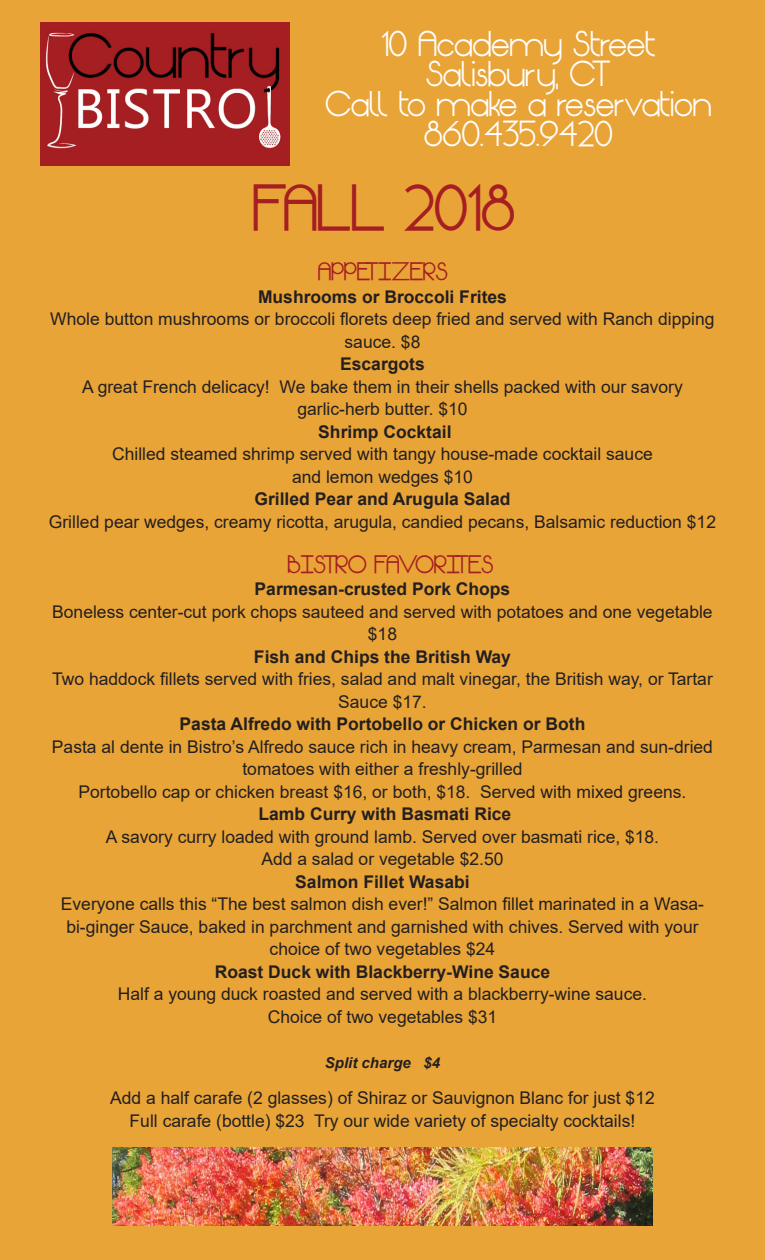
<style>
.page{position:relative;width:765px;height:1260px;background:#e9a437}
.page>*{position:absolute;margin:0;border:0;box-sizing:border-box;transform-origin:0 0}
.t1{font:800 45px "Origin";color:#a51e22}
.t2{font:700 25px "Origin";color:#fff}
.t3{font:17.5px/22.5px "Arial";color:#231f20;text-align:center}
.t4{font:700 17.5px "Arial";color:#231f20}
.t5{font:800 17.5px "Origin";color:#a51e22}
.t6{font:italic 700 15px "Arial";color:#231f20}
</style>
<div class="page">
<img style="left:40px;top:22px;width:250px;height:143px">
<img style="left:112px;top:1148px;width:540px;height:78px">
<p class="t2" style="left:380px;top:24px;width:276px">10 Academy Street</p>
<p class="t2" style="left:425px;top:54px;width:186px">Salisbury, CT</p>
<p class="t2" style="left:324px;top:84px;width:388px">Call to make a reservation</p>
<p class="t2" style="left:423px;top:114px;width:190px">860.435.9420</p>
<p class="t1" style="left:252px;top:172px;width:263px">FALL 2018</p>
<p class="t5" style="left:318px;top:258px;width:131px">APPETIZERS</p>
<p class="t4" style="left:258px;top:284px;width:250px">Mushrooms or Broccoli Frites</p>
<p class="t3" style="left:50px;top:308px;width:666px">Whole button mushrooms or broccoli florets deep fried and served with Ranch dipping sauce. $8</p>
<p class="t4" style="left:340px;top:352px;width:86px">Escargots</p>
<p class="t3" style="left:82px;top:375px;width:602px">A great French delicacy! We bake them in their shells packed with our savory garlic-herb butter. $10</p>
<p class="t4" style="left:318px;top:419px;width:135px">Shrimp Cocktail</p>
<p class="t3" style="left:112px;top:443px;width:542px">Chilled steamed shrimp served with tangy house-made cocktail sauce and lemon wedges $10</p>
<p class="t4" style="left:254px;top:487px;width:258px">Grilled Pear and Arugula Salad</p>
<p class="t3" style="left:49px;top:510px;width:669px">Grilled pear wedges, creamy ricotta, arugula, candied pecans, Balsamic reduction $12</p>
<p class="t5" style="left:287px;top:550px;width:207px">BISTRO FAVORITES</p>
<p class="t4" style="left:255px;top:577px;width:257px">Parmesan-crusted Pork Chops</p>
<p class="t3" style="left:52px;top:600px;width:662px">Boneless center-cut pork chops sauteed and served with potatoes and one vegetable $18</p>
<p class="t4" style="left:254px;top:644px;width:259px">Fish and Chips the British Way</p>
<p class="t3" style="left:52px;top:668px;width:662px">Two haddock fillets served with fries, salad and malt vinegar, the British way, or Tartar<br>Sauce $17.</p>
<p class="t4" style="left:180px;top:712px;width:407px">Pasta Alfredo with Portobello or Chicken or Both</p>
<p class="t3" style="left:52px;top:735px;width:663px">Pasta al dente in Bistro’s Alfredo sauce rich in heavy cream, Parmesan and sun-dried tomatoes with either a freshly-grilled<br>Portobello cap or chicken breast $16, or both, $18. Served with mixed greens.</p>
<p class="t4" style="left:259px;top:802px;width:254px">Lamb Curry with Basmati Rice</p>
<p class="t3" style="left:106px;top:825px;width:555px">A savory curry loaded with ground lamb. Served over basmati rice, $18.</p>
<p class="t3" style="left:261px;top:848px;width:244px">Add a salad or vegetable $2.50</p>
<p class="t4" style="left:295px;top:869px;width:176px">Salmon Fillet Wasabi</p>
<p class="t3" style="left:61px;top:893px;width:645px">Everyone calls this “The best salmon dish ever!” Salmon fillet marinated in a Wasa&shy;bi-ginger Sauce, baked in parchment and garnished with chives. Served with your choice of two vegetables $24</p>
<p class="t4" style="left:215px;top:959px;width:337px">Roast Duck with Blackberry-Wine Sauce</p>
<p class="t3" style="left:118px;top:983px;width:531px">Half a young duck roasted and served with a blackberry-wine sauce.<br>Choice of two vegetables $31</p>
<p class="t6" style="left:325px;top:1053px;width:117px">Split charge $4</p>
<p class="t3" style="left:110px;top:1087px;width:546px">Add a half carafe (2 glasses) of Shiraz or Sauvignon Blanc for just $12</p>
<p class="t3" style="left:130px;top:1109px;width:507px">Full carafe (bottle) $23 Try our wide variety of specialty cocktails!</p>
</div>
